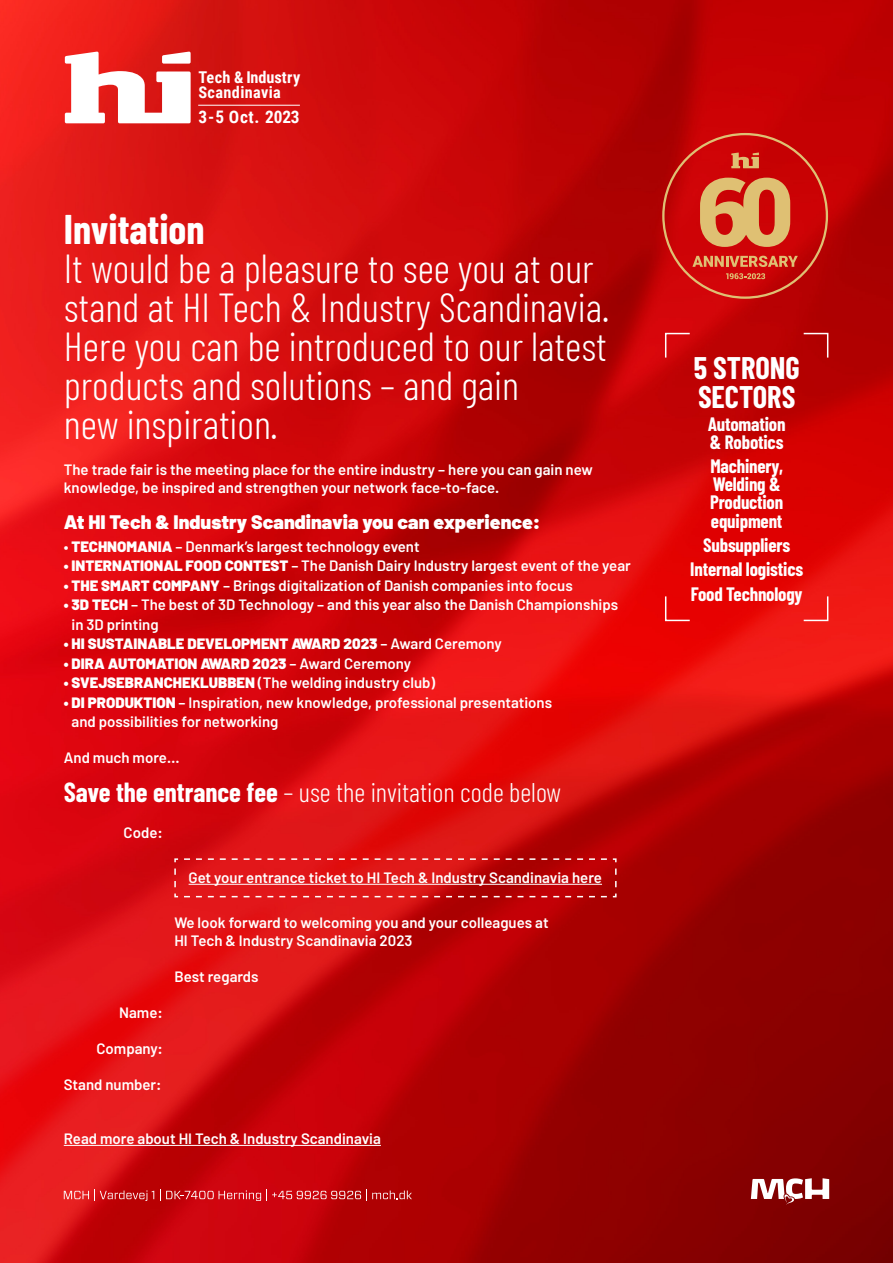
<style>
.page{position:relative;width:893px;height:1263px;background:#fff}
.page>*{position:absolute;margin:0;border:0;box-sizing:border-box;transform-origin:0 0}
.t1{font:300 40.5px/39px "Barlow Condensed";color:#fff}
.t2{font:700 40.5px "Barlow Condensed";color:#fff}
.t3{font:700 30.45px/28.8px "Barlow Condensed";color:#fff}
.t4{font:300 27px "Barlow Condensed";color:#fff}
.t5{font:900 19.5px "Barlow";color:#fff}
.t6{font:700 18.9px/18px "Barlow Condensed";letter-spacing:-.01em;color:#fff}
.t7{font:700 17.25px "Roboto Condensed";color:#fff}
.t8{font:700 16.35px/15px "Roboto Condensed";letter-spacing:.025em;color:#fff}
.t9{font:600 15px/18px "Barlow";color:#fff}
.t10{font:900 15px "Barlow";color:#fff}
.s1{font-weight:900}
.s2{font-weight:600}
.s3{font-weight:700}
</style>
<div class="page">
<img style="left:0;top:0;width:893px;height:1263px">
<svg style="left:751px;top:1178px;width:78px;height:27px"></svg>
<svg style="left:64px;top:1190px;width:90px;height:11px"></svg>
<svg style="left:160px;top:1190px;width:252px;height:11px;background:#ce353a"></svg>
<svg style="left:664px;top:332px;width:27px;height:27px"></svg>
<svg style="left:802px;top:332px;width:27px;height:27px"></svg>
<svg style="left:664px;top:595px;width:27px;height:27px"></svg>
<svg style="left:802px;top:595px;width:27px;height:27px"></svg>
<hr style="left:64px;top:1145px;width:317px;height:1px;background:#fff">
<svg style="left:65px;top:52px;width:126px;height:71px"></svg>
<hr style="left:198px;top:105px;width:102px;height:1px;background:#fff">
<svg style="left:700px;top:178px;width:90px;height:69px;background:#d8824f"></svg>
<svg style="left:731px;top:153px;width:28px;height:15px"></svg>
<svg style="left:726px;top:273px;width:39px;height:6px"></svg>
<svg style="left:692px;top:256px;width:106px;height:11px"></svg>
<svg style="left:174px;top:858px;width:443px;height:40px;background:#d31d1f"></svg>
<p class="t8" style="left:198px;top:69px;width:103px">Tech &amp; Industry<br>Scandinavia</p>
<p class="t7" style="left:198px;top:105px;width:103px">3-5 Oct. 2023</p>
<h1 class="t2" style="left:64px;top:204px;width:142px">Invitation</h1>
<h1 class="t1" style="left:64px;top:248px;width:547px">It would be a pleasure to see you at our stand at HI Tech &amp; Industry Scandinavia.<br>Here you can be introduced to our latest products and solutions – and gain<br>new inspiration.</h1>
<p class="t9" style="left:64px;top:461px;width:531px">The trade fair is the meeting place for the entire industry – here you can gain new knowledge, be inspired and strengthen your network face-to-face.</p>
<h3 class="t5" style="left:64px;top:510px;width:478px">At HI Tech &amp; Industry Scandinavia you can experience:</h3>
<p class="t9" style="left:64px;top:537px;width:357px">• <span class="s1">TECHNOMANIA</span> – Denmark’s largest technology event</p>
<p class="t9" style="left:64px;top:557px;width:568px"><span class="s1">• INTERNATIONAL FOOD CONTEST</span> – The Danish Dairy Industry largest event of the year</p>
<p class="t9" style="left:64px;top:576px;width:510px"><span class="s1">• THE SMART COMPANY</span> – Brings digitalization of Danish companies into focus</p>
<p class="t9" style="left:72px;top:595px;width:548px;line-height:19.5px;text-indent:-8px"><span class="s1">• 3D TECH</span> – The best of 3D Technology – and this year also the Danish Championships in 3D printing</p>
<p class="t10" style="left:64px;top:634px;width:440px">• HI SUSTAINABLE DEVELOPMENT AWARD 2023 <span class="s2">– Award Ceremony</span></p>
<p class="t10" style="left:64px;top:654px;width:349px">• DIRA AUTOMATION AWARD 2023 <span class="s2">– Award Ceremony</span></p>
<p class="t9" style="left:64px;top:674px;width:373px"><span class="s1">• SVEJSEBRANCHEKLUBBEN</span> (The welding industry club)</p>
<p class="t9" style="left:72px;top:692px;width:482px;line-height:19.5px;text-indent:-8px"><span class="s1">• DI PRODUKTION</span> – Inspiration, new knowledge, professional presentations and possibilities for networking</p>
<p class="t9" style="left:64px;top:749px;width:117px">And much more…</p>
<h3 class="t4" style="left:64px;top:776px;width:499px"><span class="s3">Save the entrance fee</span> – use the invitation code below</h3>
<p class="t9" style="left:124px;top:824px;width:41px">Code:</p>
<p class="t9" style="left:189px;top:868px;width:415px">Get your entrance ticket to HI Tech &amp; Industry Scandinavia here</p>
<p class="t9" style="left:119px;top:1004px;width:45px">Name:</p>
<p class="t9" style="left:96px;top:1040px;width:68px">Company:</p>
<p class="t9" style="left:64px;top:1076px;width:99px">Stand number:</p>
<p class="t9" style="left:174px;top:914px;width:376px">We look forward to welcoming you and your colleagues at<br>HI Tech &amp; Industry Scandinavia 2023</p>
<p class="t9" style="left:174px;top:968px;width:86px">Best regards</p>
<p class="t9" style="left:64px;top:1130px;width:319px">Read more about HI Tech &amp; Industry Scandinavia</p>
<h2 class="t3" style="left:694px;top:353px;width:107px">5 STRONG<br>SECTORS</h2>
<p class="t6" style="left:708px;top:415px;width:79px">Automation &amp; Robotics</p>
<p class="t6" style="left:710px;top:457px;width:75px">Machinery,<br>Welding &amp;<br>Production equipment</p>
<p class="t6" style="left:690px;top:532px;width:114px;line-height:24.5px;text-align:center">Subsuppliers<br>Internal logistics<br>Food Technology</p>
</div>
